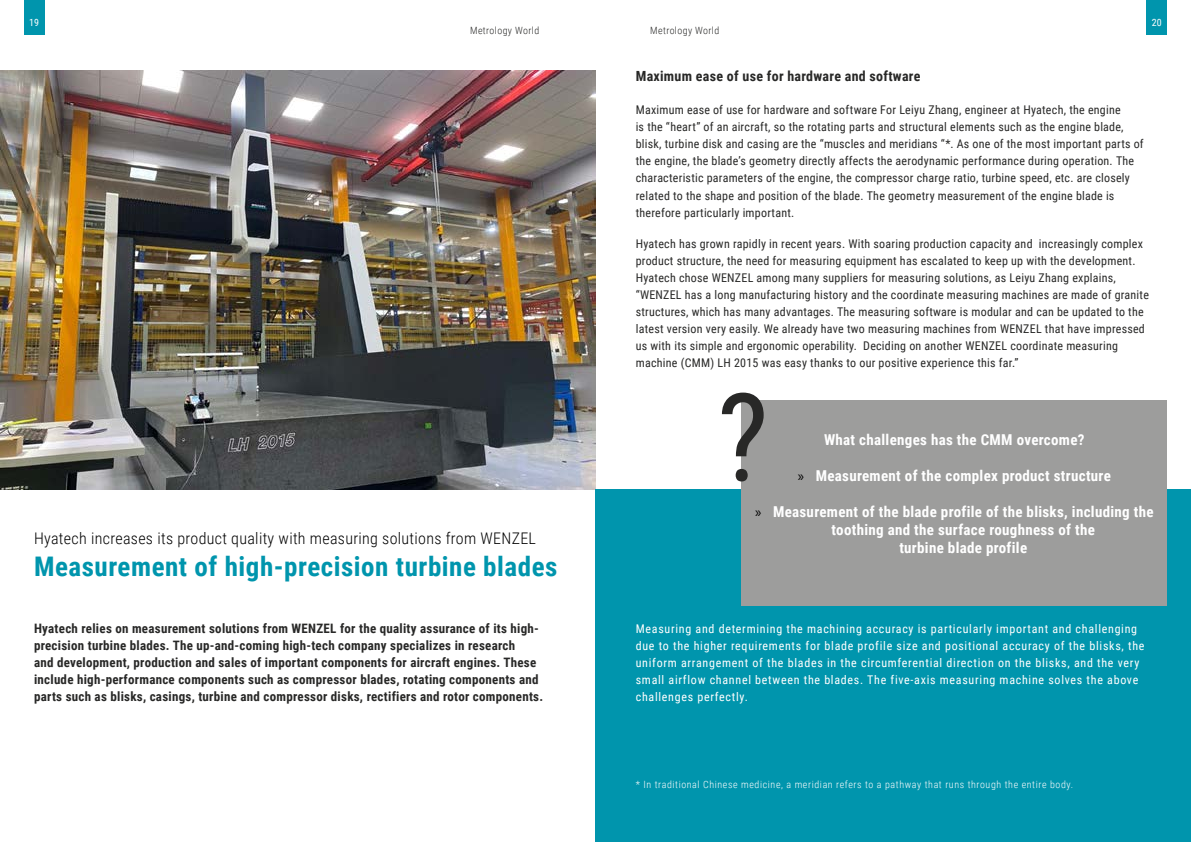
<style>
.page{position:relative;width:1191px;height:842px;background:#fff}
.page>*{position:absolute;margin:0;border:0;box-sizing:border-box;transform-origin:0 0}
.t1{font:122.4px "Roboto Condensed";color:#282827}
.t2{font:700 27px "Roboto Condensed";letter-spacing:.02em;color:#0095ad}
.t3{font:300 16px "Roboto Condensed";letter-spacing:.02em;color:#000}
.t4{font:700 15px "Roboto Condensed";letter-spacing:.02em;color:#fff}
.t5{font:700 14px "Roboto Condensed";letter-spacing:.02em;color:#282827}
.t6{font:700 13px/17px "Roboto Condensed";letter-spacing:.02em;color:#282827}
.t7{font:12px/17px "Roboto Condensed";letter-spacing:.02em;color:#282827}
.t8{font:12px/17px "Roboto Condensed";letter-spacing:.06em;color:#fff}
.t9{font:300 10px "Roboto Condensed";letter-spacing:.06em;color:#fff}
.t10{font:300 10px "Roboto Condensed";letter-spacing:.04em;color:#282827}
.t11{font:10px "Roboto Condensed";color:#fff}
.s1{font-family:"Myriad Pro";font-weight:400;color:#000}
</style>
<div class="page">
<img style="left:0;top:70px;width:595px;height:419px">
<div style="left:595px;top:489px;width:596px;height:352px;background:#0095ad"></div>
<div style="left:742px;top:400px;width:424px;height:206px;background:#9d9d9c"></div>
<div style="left:1146px;top:0;width:20px;height:34px;background:#0095ad"></div>
<div style="left:24px;top:0;width:20px;height:34px;background:#0095ad"></div>
<p class="t11" style="left:29px;top:16px;width:11px">19</p>
<p class="t10" style="left:470px;top:23px;width:71px">Metrology World</p>
<p class="t10" style="left:650px;top:23px;width:71px">Metrology World</p>
<p class="t11" style="left:1151px;top:16px;width:11px">20</p>
<h3 class="t3" style="left:34px;top:527px;width:503px">Hyatech increases its product quality with measuring solutions from WENZEL</h3>
<h2 class="t2" style="left:34px;top:547px;width:525px">Measurement of high-precision turbine blades</h2>
<p class="t6" style="left:34px;top:620px;width:511px">Hyatech relies on measurement solutions from WENZEL for the quality assurance of its high&shy;precision turbine blades. The up-and-coming high-tech company specializes in research<br>and development, production and sales of important components for aircraft engines. These include high-performance components such as compressor blades, rotating components and parts such as blisks, casings, turbine and compressor disks, rectifiers and rotor components.</p>
<p class="t5" style="left:636px;top:66px;width:286px">Maximum ease of use for hardware and software</p>
<p class="t7" style="left:636px;top:101px;width:509px">Maximum ease of use for hardware and software For Leiyu Zhang, engineer at Hyatech, the engine<br>is the “heart” of an aircraft, so the rotating parts and structural elements such as the engine blade, blisk, turbine disk and casing are the “muscles and meridians “*. As one of the most important parts of the engine, the blade’s geometry directly affects the aerodynamic performance during operation. The characteristic parameters of the engine, the compressor charge ratio, turbine speed, etc. are closely related to the shape and position of the blade. The geometry measurement of the engine blade is therefore particularly important.</p>
<p class="t7" style="left:636px;top:235px;width:514px">Hyatech has grown rapidly in recent years. With soaring production capacity and increasingly complex product structure, the need for measuring equipment has escalated to keep up with the development.<br>Hyatech chose WENZEL among many suppliers for measuring solutions, as Leiyu Zhang explains, “WENZEL has a long manufacturing history and the coordinate measuring machines are made of granite structures, which has many advantages. The measuring software is modular and can be updated to the latest version very easily. We already have two measuring machines from WENZEL that have impressed us with its simple and ergonomic operability. Deciding on another WENZEL coordinate measuring machine (CMM) LH 2015 was easy thanks to our positive experience this far.”</p>
<h1 class="t1" style="left:717px;top:352px;width:53px">?</h1>
<p class="t4" style="left:824px;top:429px;width:262px">What challenges has the CMM overcome?</p>
<p class="t4" style="left:797px;top:465px;width:315px"><span class="s1">»</span> Measurement of the complex product structure</p>
<p class="t4" style="left:755px;top:501px;width:400px"><span class="s1">»</span> Measurement of the blade profile of the blisks, including the</p>
<p class="t4" style="left:831px;top:519px;width:265px">toothing and the surface roughness of the</p>
<p class="t4" style="left:899px;top:537px;width:129px">turbine blade profile</p>
<p class="t8" style="left:636px;top:620px;width:510px">Measuring and determining the machining accuracy is particularly important and challenging due to the higher requirements for blade profile size and positional accuracy of the blisks, the uniform arrangement of the blades in the circumferential direction on the blisks, and the very small airflow channel between the blades. The five-axis measuring machine solves the above challenges perfectly.</p>
<p class="t9" style="left:636px;top:777px;width:439px">* In traditional Chinese medicine, a meridian refers to a pathway that runs through the entire body.</p>
</div>
